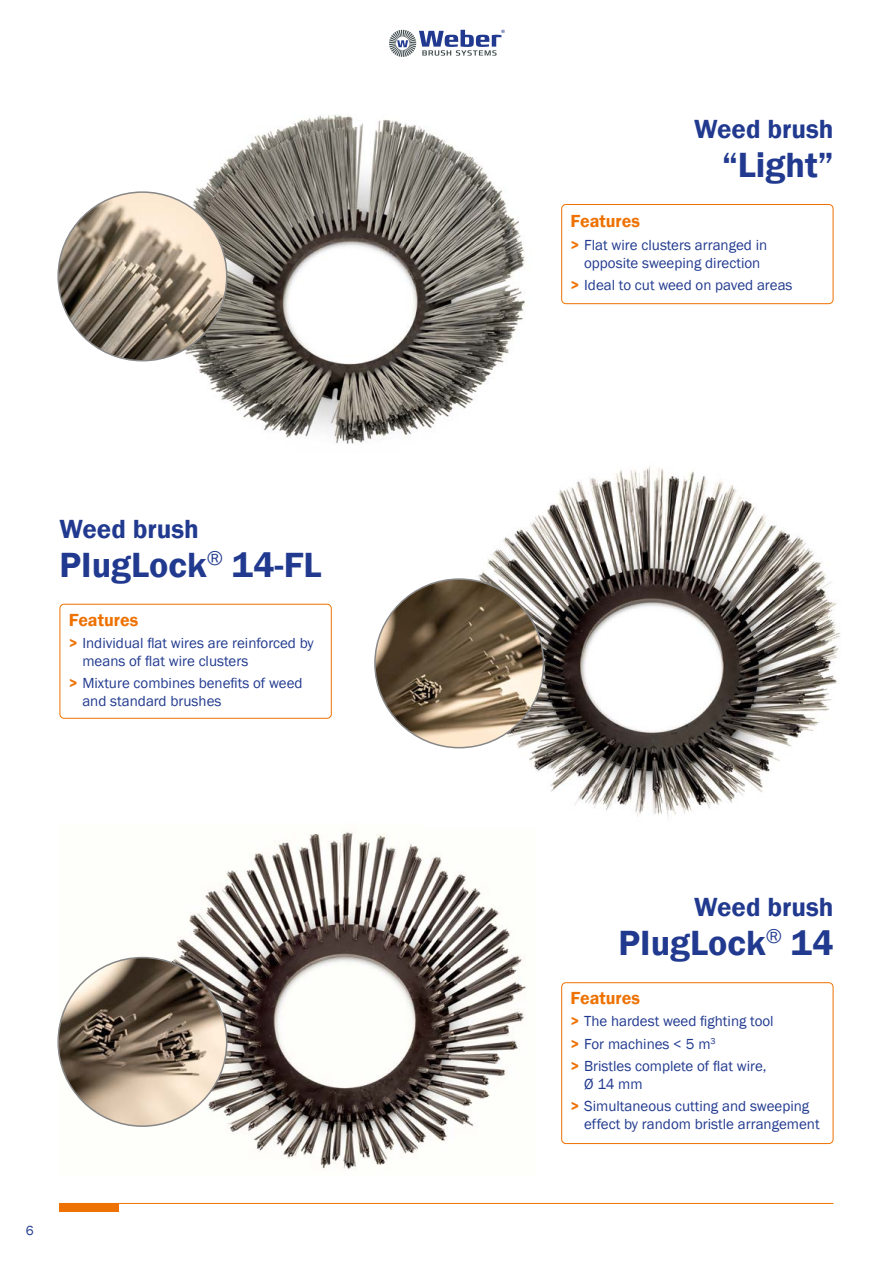
<style>
.page{position:relative;width:893px;height:1263px;background:#fff}
.page>*{position:absolute;margin:0;border:0;box-sizing:border-box;transform-origin:0 0}
.t1{font:600 36px "Franklin Gothic";color:#213a8f}
.t2{font:600 27px "Franklin Gothic";color:#213a8f}
.t3{font:600 18px "Franklin Gothic";color:#ee7203}
.t4{font:15px/18px "Franklin Gothic";color:#213a8f}
.t5{font:13.5px "Franklin Gothic";color:#213a8f}
.s1{font-weight:600;color:#ee7203}
</style>
<div class="page">
<hr style="left:60px;top:1203px;width:773px;height:1px;background:#ee7203">
<div style="left:60px;top:1203px;width:59px;height:9px;background:#ee7203"></div>
<svg style="left:389px;top:30px;width:115px;height:27px"></svg>
<img style="left:60px;top:831px;width:466px;height:340px">
<img style="left:423px;top:466px;width:417px;height:351px">
<img style="left:149px;top:115px;width:377px;height:329px">
<div style="left:561px;top:204px;width:272px;height:100px;border:1px solid #ee7203;border-radius:4px"></div>
<div style="left:60px;top:604px;width:272px;height:115px;border:1px solid #ee7203;border-radius:4px"></div>
<img style="left:58px;top:957px;width:169px;height:169px;border-radius:84px">
<div style="left:561px;top:982px;width:272px;height:162px;border:1px solid #ee7203;border-radius:4px"></div>
<img style="left:375px;top:579px;width:169px;height:169px;border-radius:84px">
<img style="left:58px;top:192px;width:169px;height:169px;border-radius:84px">
<h2 class="t2" style="left:60px;top:512px;width:141px">Weed brush</h2>
<h1 class="t1" style="left:60px;top:542px;width:264px">PIugLock<sup>®</sup> 14-FL</h1>
<p class="t3" style="left:69px;top:609px;width:71px">Features</p>
<p class="t4" style="left:82px;top:634px;width:233px;text-indent:-14px"><span class="s1">&gt;</span> Individual flat wires are reinforced by means of flat wire clusters</p>
<p class="t4" style="left:82px;top:674px;width:222px;text-indent:-14px"><span class="s1">&gt;</span> Mixture combines benefits of weed and standard brushes</p>
<p class="t5" style="left:26px;top:1222px;width:9px">6</p>
<h2 class="t2" style="left:694px;top:112px;width:141px">Weed brush</h2>
<h1 class="t1" style="left:722px;top:143px;width:113px">“Light”</h1>
<p class="t3" style="left:571px;top:210px;width:71px">Features</p>
<p class="t4" style="left:571px;top:236px;width:198px;text-align:center"><span class="s1">&gt;</span> Flat wire clusters arranged in opposite sweeping direction</p>
<p class="t4" style="left:571px;top:276px;width:224px"><span class="s1">&gt;</span> Ideal to cut weed on paved areas</p>
<h2 class="t2" style="left:694px;top:890px;width:141px">Weed brush</h2>
<h1 class="t1" style="left:618px;top:921px;width:216px">PIugLock<sup>®</sup> 14</h1>
<p class="t3" style="left:571px;top:987px;width:71px">Features</p>
<p class="t4" style="left:571px;top:1011px;width:205px;line-height:22.2px"><span class="s1">&gt;</span> The hardest weed fighting tool <span class="s1">&gt;</span> For machines &lt; 5 m<sup>3<br></sup><span class="s1">&gt;</span> Bristles complete of flat wire,</p>
<p class="t4" style="left:571px;top:1073px;width:240px;line-height:22.2px;text-indent:14px">Ø 14 mm<br><span class="s1">&gt;</span> Simultaneous cutting and sweeping</p>
<p class="t4" style="left:584px;top:1115px;width:237px">effect by random bristle arrangement</p>
</div>
